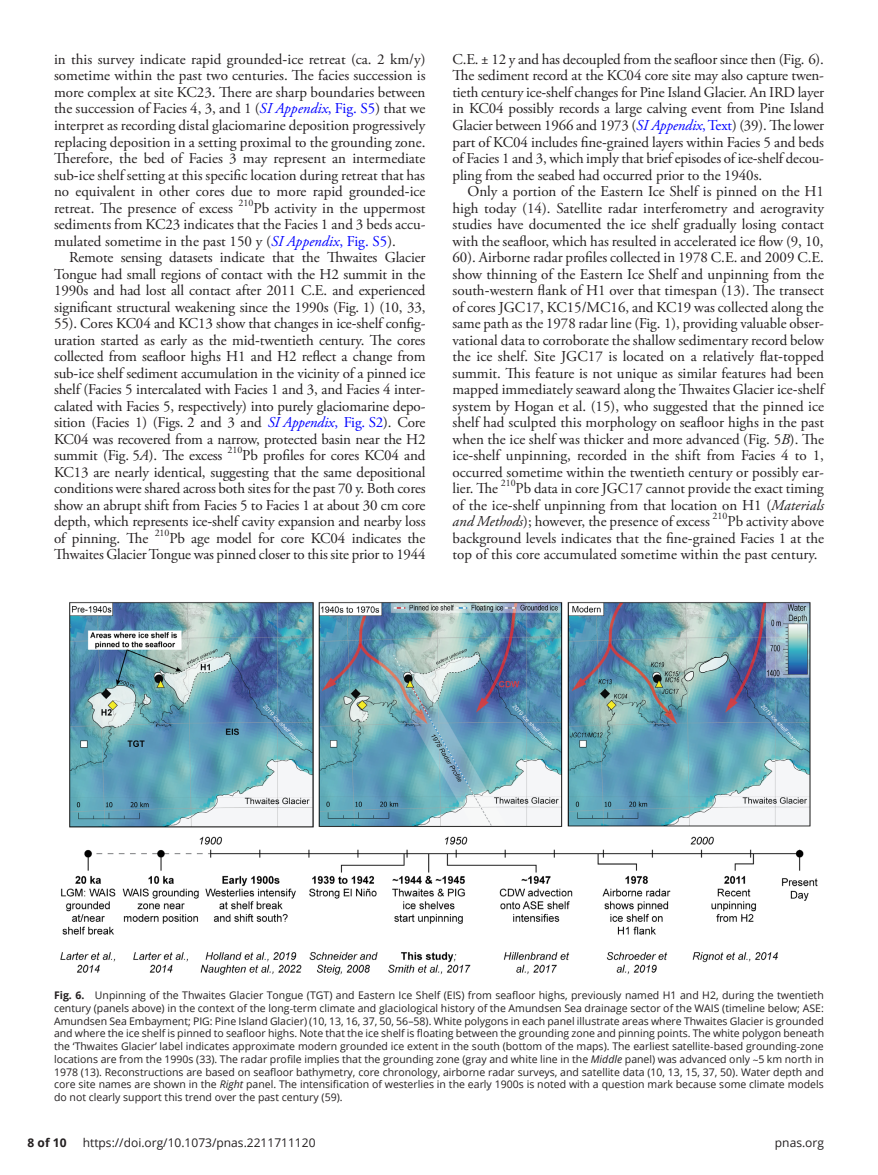
<style>
.page{position:relative;width:878px;height:1175px;background:#fff}
.page>*{position:absolute;margin:0;border:0;box-sizing:border-box;transform-origin:0 0}
.t1{font:15px/16.5px "Adobe Garamond Pro";letter-spacing:-.01em;color:#231f20;text-align:justify}
.t2{font:12px "Open Sans";color:#231f20}
.t3{font:700 12px "Open Sans";color:#231f20}
.t4{font:10.5px/12.8px "Open Sans";color:#231f20;text-align:justify}
.t5{font:10.05px "Adobe Garamond Pro";color:#231f20}
.s1{font-family:"STIX"}
.s2{font-style:italic;color:#00f}
.s3{color:#00f}
.s4{font-style:italic}
.s5{font-weight:700}
</style>
<div class="page">
<img style="left:60px;top:602px;width:758px;height:373px">
<p class="t1" style="left:54px;top:51px;width:373px">in this survey indicate rapid grounded<span class="s1">-</span>ice retreat (ca. 2 km/y) sometime within the past two centuries. The facies succession is more complex at site KC23. There are sharp boundaries between the succession of Facies 4, 3, and 1 (<span class="s2">SI Appendix</span><span class="s3">, Fig. S5</span>) that we interpret as recording distal glaciomarine deposition progressively replacing deposition in a setting proximal to the grounding zone.<br>Therefore, the bed of Facies 3 may represent an intermediate sub<span class="s1">-</span>ice shelf setting at this specific location during retreat that has no equivalent in other cores due to more rapid grounded<span class="s1">-</span>ice retreat. The presence of excess</p>
<p class="t5" style="left:238px;top:196px;width:16px">210</p>
<p class="t1" style="left:54px;top:200px;width:373px;text-indent:199px">Pb activity in the uppermost sediments from KC23 indicates that the Facies 1 and 3 beds accu&shy;mulated sometime in the past 150 y (<span class="s2">SI Appendix</span><span class="s3">, Fig. S5</span>).</p>
<p class="t1" style="left:54px;top:249px;width:373px;text-indent:15px">Remote sensing datasets indicate that the Thwaites Glacier Tongue had small regions of contact with the H2 summit in the 1990s and had lost all contact after 2011 C.E. and experienced significant structural weakening since the 1990s (Fig. 1) (10, 33, 55). Cores KC04 and KC13 show that changes in ice<span class="s1">-</span>shelf config&shy;uration started as early as the mid<span class="s1">-</span>twentieth century. The cores collected from seafloor highs H1 and H2 reflect a change from sub<span class="s1">-</span>ice shelf sediment accumulation in the vicinity of a pinned ice shelf (Facies 5 intercalated with Facies 1 and 3, and Facies 4 inter&shy;calated with Facies 5, respectively) into purely glaciomarine depo&shy;sition (Facies 1) (Figs. 2 and 3 and <span class="s2">SI Appendix</span><span class="s3">, Fig. S2</span>). Core KC04 was recovered from a narrow, protected basin near the H2 summit (Fig. 5<span class="s4">A</span>). The excess</p>
<p class="t5" style="left:227px;top:444px;width:16px">210</p>
<p class="t1" style="left:54px;top:447px;width:373px;text-indent:188px">Pb profiles for cores KC04 and KC13 are nearly identical, suggesting that the same depositional conditions were shared across both sites for the past 70 y. Both cores show an abrupt shift from Facies 5 to Facies 1 at about 30 cm core depth, which represents ice<span class="s1">-</span>shelf cavity expansion and nearby loss of pinning. The</p>
<p class="t5" style="left:155px;top:526px;width:16px">210</p>
<p class="t1" style="left:54px;top:530px;width:373px;text-align:right">Pb age model for core KC04 indicates the<br>Thwaites Glacier Tongue was pinned closer to this site prior to 1944</p>
<p class="t1" style="left:452px;top:51px;width:373px">C.E. ± 12 y and has decoupled from the seafloor since then (Fig. 6).<br>The sediment record at the KC04 core site may also capture twen&shy;tieth century ice<span class="s1">-</span>shelf changes for Pine Island Glacier. An IRD layer in KC04 possibly records a large calving event from Pine Island Glacier between 1966 and 1973 (<span class="s2">SI Appendix</span><span class="s3">, Text</span>) (39). The lower part of KC04 includes fine<span class="s1">-</span>grained layers within Facies 5 and beds of Facies 1 and 3, which imply that brief episodes of ice<span class="s1">-</span>shelf decou&shy;pling from the seabed had occurred prior to the 1940s.</p>
<p class="t1" style="left:452px;top:183px;width:373px;text-indent:15px">Only a portion of the Eastern Ice Shelf is pinned on the H1 high today (14). Satellite radar interferometry and aerogravity studies have documented the ice shelf gradually losing contact with the seafloor, which has resulted in accelerated ice flow (9, 10, 60). Airborne radar profiles collected in 1978 C.E. and 2009 C.E. show thinning of the Eastern Ice Shelf and unpinning from the south<span class="s1">-</span>western flank of H1 over that timespan (13). The transect of cores JGC17, KC15/MC16, and KC19 was collected along the same path as the 1978 radar line (Fig. 1), providing valuable obser&shy;vational data to corroborate the shallow sedimentary record below the ice shelf. Site JGC17 is located on a relatively flat<span class="s1">-</span>topped summit. This feature is not unique as similar features had been mapped immediately seaward along the Thwaites Glacier ice<span class="s1">-</span>shelf system by Hogan et al. (15), who suggested that the pinned ice shelf had sculpted this morphology on seafloor highs in the past when the ice shelf was thicker and more advanced (Fig. 5<span class="s4">B</span>). The ice<span class="s1">-</span>shelf unpinning, recorded in the shift from Facies 4 to 1, occurred sometime within the twentieth century or possibly ear&shy;lier. The</p>
<p class="t5" style="left:500px;top:477px;width:16px">210</p>
<p class="t1" style="left:452px;top:480px;width:373px;text-indent:63px">Pb data in core JGC17 cannot provide the exact timing of the ice<span class="s1">-</span>shelf unpinning from that location on H1 (<span class="s4">Materials and Methods</span>); however, the presence of excess</p>
<p class="t5" style="left:712px;top:510px;width:16px">210</p>
<p class="t1" style="left:452px;top:513px;width:373px;text-indent:275px">Pb activity above background levels indicates that the fine<span class="s1">-</span>grained Facies 1 at the top of this core accumulated sometime within the past century.</p>
<p class="t4" style="left:54px;top:988px;width:771px"><span class="s5">Fig. 6.</span> Unpinning of the Thwaites Glacier Tongue (TGT) and Eastern Ice Shelf (EIS) from seafloor highs, previously named H1 and H2, during the twentieth century (panels above) in the context of the long<span class="s1">-</span>term climate and glaciological history of the Amundsen Sea drainage sector of the WAIS (timeline below; ASE:<br>Amundsen Sea Embayment; PIG: Pine Island Glacier) (10, 13, 16, 37, 50, 56–58). White polygons in each panel illustrate areas where Thwaites Glacier is grounded and where the ice shelf is pinned to seafloor highs. Note that the ice shelf is floating between the grounding zone and pinning points. The white polygon beneath the ‘Thwaites Glacier’ label indicates approximate modern grounded ice extent in the south (bottom of the maps). The earliest satellite<span class="s1">-</span>based grounding<span class="s1">-</span>zone locations are from the 1990s (33). The radar profile implies that the grounding zone (gray and white line in the <span class="s4">Middle</span> panel) was advanced only <span class="s1">~</span>5 km north in 1978 (13). Reconstructions are based on seafloor bathymetry, core chronology, airborne radar surveys, and satellite data (10, 13, 15, 37, 50). Water depth and core site names are shown in the <span class="s4">Right</span> panel. The intensification of westerlies in the early 1900s is noted with a question mark because some climate models do not clearly support this trend over the past century (59).</p>
<p class="t3" style="left:28px;top:1134px;width:40px">8 of 10</p>
<p class="t2" style="left:83px;top:1134px;width:234px">https://doi.org/10.1073/pnas.2211711120</p>
<p class="t2" style="left:774px;top:1134px;width:51px">pnas.org</p>
</div>
